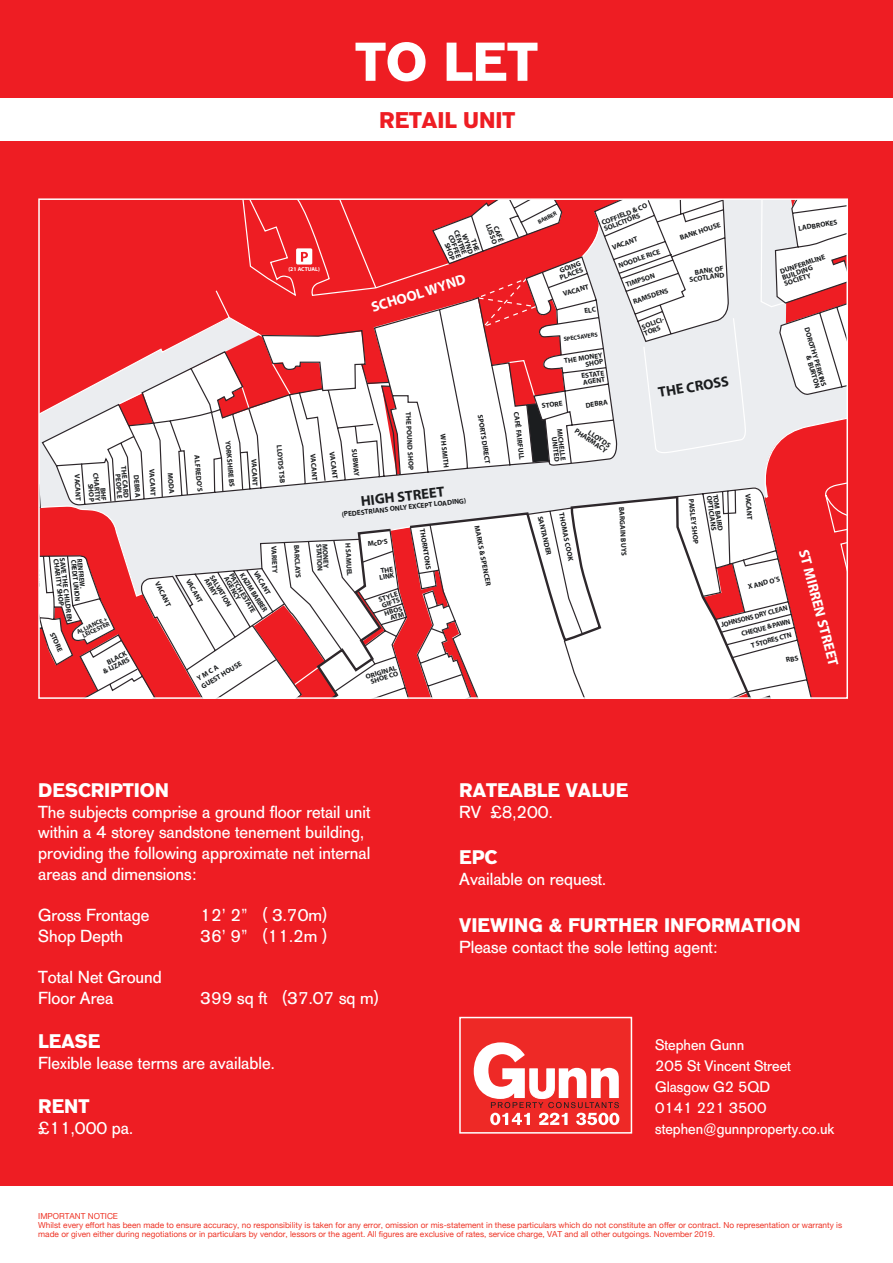
<style>
.page{position:relative;width:893px;height:1263px;background:#ee1d23}
.page>*{position:absolute;margin:0;border:0;box-sizing:border-box;transform-origin:0 0}
.t1{font:700 54px "AG Old Face";color:#fff}
.t2{font:700 22.5px "AG Old Face";color:#ee1d23}
.t3{font:700 19.5px "AG Old Face";color:#fff}
.t4{font:17.25px/20.7px "AG Old Face";color:#fff}
.t5{font:15px/21px "AG Old Face";color:#fff}
.t6{font:700 14.4px "Myriad";color:#fff}
.t7{font:700 14.4px "Myriad";color:#1b1d1f}
.t8{font:8.25px/9px "Helvetica Neue";color:#ee3527}
.t9{font:700 7.35px "Myriad";color:#1b1d1f;scale:.92 1}
.t10{font:700 7.2px/6.4px "Myriad";color:#1b1d1f}
.t11{font:700 7.2px "Myriad";color:#1b1d1f;scale:.96 1}
.t12{font:700 7.2px/6.3px "Myriad";color:#1b1d1f;scale:.89 1}
.t13{font:700 6.9px/6px "Myriad";color:#1b1d1f;text-align:right}
.t14{font:700 6.3px/5.4px "Myriad";color:#1b1d1f;text-align:center}
.t15{font:700 6px "Myriad";color:#1b1d1f}
.t16{font:700 5.85px "Myriad";color:#1b1d1f}
.t17{font:700 5.7px "Myriad";color:#fff}
</style>
<div class="page">
<div style="left:0;top:1187px;width:893px;height:76px;background:#fff"></div>
<div style="left:0;top:98px;width:893px;height:43px;background:#fff"></div>
<svg style="left:57px;top:201px;width:788px;height:363px"></svg>
<svg style="left:315px;top:201px;width:459px;height:203px"></svg>
<svg style="left:296px;top:248px;width:16px;height:17px"></svg>
<div style="left:460px;top:1017px;width:171px;height:116px;background:#ee2926"></div>
<svg style="left:474px;top:1042px;width:145px;height:83px"></svg>
<div style="left:459px;top:1017px;width:173px;height:116px;border:2px solid #fff"></div>
<svg style="left:585px;top:199px;width:143px;height:142px;background:#ece5e6"></svg>
<svg style="left:39px;top:404px;width:774px;height:294px;background:#ecd1d3"></svg>
<p class="t17" style="left:289px;top:266px;width:33px">(21 ACTUAL)</p>
<h1 class="t1" style="left:355px;top:29px;width:184px">TO LET</h1>
<h2 class="t2" style="left:379px;top:107px;width:137px">RETAIL UNIT</h2>
<p class="t10" style="left:471px;top:225px;width:28px;text-align:right;rotate:70deg">THE<br>WYND<br>CENTRE<br>COFFEE<br>SHOP</p>
<p class="t10" style="left:497px;top:220px;width:23px;text-align:right;rotate:70deg">CAFÉ<br>LUSSO</p>
<h3 class="t6" style="left:369px;top:300px;width:100px;rotate:-17deg">SCHOOL WYND</h3>
<p class="t16" style="left:537px;top:219px;width:22px;rotate:-26deg">BARBER</p>
<p class="t10" style="left:557px;top:269px;width:26px;text-align:center;rotate:-21deg">GOING<br>PLACES</p>
<p class="t10" style="left:562px;top:291px;width:28px;rotate:-16deg">VACANT</p>
<p class="t10" style="left:601px;top:220px;width:50px;rotate:-22deg">COFFIELD &amp; CO<br>SOLICITORS</p>
<p class="t10" style="left:611px;top:245px;width:28px;rotate:-19deg">VACANT</p>
<p class="t10" style="left:618px;top:263px;width:45px;rotate:-19deg">NOODLE RICE</p>
<p class="t10" style="left:625px;top:282px;width:32px;rotate:-18deg">TIMPSON</p>
<p class="t10" style="left:632px;top:299px;width:38px;rotate:-19deg">RAMSDENS</p>
<p class="t15" style="left:563px;top:336px;width:36px;rotate:-9deg">SPECSAVERS</p>
<p class="t10" style="left:564px;top:358px;width:40px;text-align:right;rotate:-9deg">THE MONEY<br>SHOP</p>
<p class="t10" style="left:641px;top:325px;width:26px;rotate:-21deg">SOLICI-<br>TORS</p>
<p class="t10" style="left:679px;top:235px;width:44px;rotate:-19deg">BANK HOUSE</p>
<p class="t10" style="left:688px;top:271px;width:37px;text-align:right;rotate:-9deg">BANK OF<br>SCOTLAND</p>
<p class="t10" style="left:541px;top:403px;width:22px;rotate:-9deg">STORE</p>
<p class="t10" style="left:581px;top:373px;width:25px;rotate:-9deg">ESTATE<br>AGENT</p>
<p class="t10" style="left:585px;top:402px;width:24px;rotate:-9deg">DEBRA</p>
<h3 class="t7" style="left:657px;top:385px;width:73px;rotate:-10deg">THE CROSS</h3>
<p class="t10" style="left:798px;top:225px;width:41px;rotate:-9deg">LADBROKES</p>
<p class="t10" style="left:779px;top:269px;width:49px;rotate:-19deg">DUNFERMLINE<br>BUILDING<br>SOCIETY</p>
<p class="t10" style="left:810px;top:326px;width:63px;text-align:right;rotate:74deg">DOROTHY PERKINS &amp; BURTON</p>
<p class="t10" style="left:519px;top:411px;width:50px;rotate:83deg">CAFÉ FAIRFULL</p>
<p class="t10" style="left:411px;top:412px;width:60px;rotate:87deg">THE POUND SHOP</p>
<p class="t10" style="left:483px;top:414px;width:52px;rotate:81deg">SPORTS DIRECT</p>
<p class="t10" style="left:562px;top:428px;width:34px;rotate:83deg">MICHELLE</p>
<p class="t10" style="left:580px;top:423px;width:39px;text-align:right;rotate:33deg">LLOYDS<br>PHARMACY</p>
<p class="t10" style="left:446px;top:434px;width:35px;rotate:84deg">WH SMITH</p>
<p class="t10" style="left:557px;top:436px;width:26px;rotate:83deg">UNITED</p>
<p class="t10" style="left:231px;top:440px;width:48px;rotate:85deg">YORKSHIRE BS</p>
<p class="t10" style="left:282px;top:444px;width:40px;rotate:85deg">LLOYDS TSB</p>
<p class="t10" style="left:357px;top:448px;width:29px;rotate:84deg">SUBWAY</p>
<p class="t10" style="left:104px;top:472px;width:30px;line-height:6px;text-align:right;rotate:85deg">BHF<br>CHARTIY<br>SHOP</p>
<p class="t10" style="left:155px;top:469px;width:28px;rotate:87deg">VACANT</p>
<p class="t10" style="left:257px;top:459px;width:28px;rotate:87deg">VACANT</p>
<p class="t10" style="left:316px;top:454px;width:28px;rotate:85deg">VACANT</p>
<p class="t10" style="left:335px;top:452px;width:28px;rotate:83deg">VACANT</p>
<p class="t10" style="left:200px;top:455px;width:38px;rotate:85deg">ALFREDO’S</p>
<p class="t10" style="left:127px;top:465px;width:34px;text-align:right;rotate:85deg">THE CARD<br>PEOPLE</p>
<p class="t10" style="left:139px;top:475px;width:24px;rotate:85deg">DEBRA</p>
<p class="t10" style="left:173px;top:473px;width:22px;rotate:85deg">MODA</p>
<p class="t10" style="left:80px;top:474px;width:28px;rotate:87deg">VACANT</p>
<h3 class="t7" style="left:360px;top:493px;width:86px;rotate:-6deg">HIGH STREET</h3>
<p class="t10" style="left:341px;top:511px;width:127px;rotate:-6deg">(PEDESTRIANS ONLY EXCEPT LOADING)</p>
<p class="t10" style="left:543px;top:515px;width:41px;rotate:77deg">SANTANDER</p>
<p class="t10" style="left:564px;top:512px;width:51px;rotate:79deg">THOMAS COOK</p>
<p class="t10" style="left:480px;top:525px;width:62px;rotate:79deg">MARKS &amp; SPENCER</p>
<p class="t10" style="left:425px;top:528px;width:43px;rotate:81deg">THORNTONS</p>
<p class="t10" style="left:367px;top:541px;width:22px;rotate:-7deg">McD’S</p>
<p class="t10" style="left:378px;top:568px;width:17px;text-align:center;rotate:-9deg">THE<br>LINK</p>
<p class="t10" style="left:351px;top:542px;width:35px;rotate:87deg">H SAMUEL</p>
<p class="t10" style="left:328px;top:543px;width:29px;rotate:87deg">MONEY<br>STATION</p>
<p class="t10" style="left:299px;top:545px;width:35px;rotate:87deg">BARCLAYS</p>
<p class="t10" style="left:277px;top:546px;width:29px;rotate:87deg">VARIETY</p>
<p class="t10" style="left:65px;top:557px;width:66px;rotate:83deg">SAVE THE CHILDREN<br>CHARITY SHOP</p>
<p class="t12" style="left:82px;top:559px;width:48px;rotate:84deg">RENFREW.<br>CREDIT UNION</p>
<p class="t10" style="left:190px;top:578px;width:27px;rotate:59deg">VACANT</p>
<p class="t10" style="left:258px;top:570px;width:27px;rotate:59deg">VACANT</p>
<p class="t9" style="left:245px;top:572px;width:50px;rotate:57deg">KAZIM BARBER</p>
<p class="t10" style="left:233px;top:573px;width:46px;rotate:59deg">PATCH ESTATE<br>AGENCY</p>
<p class="t10" style="left:214px;top:574px;width:37px;rotate:59deg">SALVATION<br>ARMY</p>
<p class="t10" style="left:160px;top:581px;width:28px;rotate:63deg">VACANT</p>
<p class="t10" style="left:378px;top:597px;width:21px;rotate:-18deg">STYLE<br>GIFTS</p>
<p class="t13" style="left:384px;top:611px;width:20px;rotate:-17deg">HBOS<br>ATM</p>
<p class="t14" style="left:76px;top:630px;width:35px;rotate:-25deg">ALLIANCE +<br>LEICESTER</p>
<p class="t10" style="left:99px;top:664px;width:31px;text-align:right;rotate:-28deg">BLACK<br>&amp; LIZARS</p>
<p class="t10" style="left:195px;top:676px;width:47px;line-height:8.6px;rotate:-31deg">Y M C A<br>GUEST HOUSE</p>
<p class="t10" style="left:55px;top:631px;width:22px;rotate:65deg">STORE</p>
<p class="t13" style="left:365px;top:674px;width:33px;text-align:center;rotate:-17deg">ORIGINAL<br>SHOE CO</p>
<p class="t10" style="left:625px;top:507px;width:50px;rotate:87deg">BARGAIN BUYS</p>
<p class="t10" style="left:694px;top:498px;width:47px;rotate:84deg">PAISLEY SHOP</p>
<p class="t10" style="left:718px;top:494px;width:38px;rotate:82deg">TOM BAIRD<br>OPTICIANS</p>
<p class="t10" style="left:751px;top:493px;width:28px;rotate:85deg">VACANT</p>
<p class="t10" style="left:747px;top:584px;width:34px;rotate:-15deg">X AND O’S</p>
<p class="t11" style="left:720px;top:622px;width:73px;rotate:-15deg">JOHNSONS DRY CLEAN</p>
<h3 class="t6" style="left:810px;top:548px;width:121px;rotate:75deg">ST MIRREN STREET</h3>
<p class="t11" style="left:741px;top:630px;width:54px;rotate:-15deg">CHEQUE &amp; PAWN</p>
<p class="t11" style="left:750px;top:642px;width:45px;rotate:-15deg">T STORES CTN</p>
<h3 class="t3" style="left:38px;top:778px;width:132px">DESCRIPTION</h3>
<h3 class="t4" style="left:38px;top:802px;width:334px">The subjects comprise a ground floor retail unit within a 4 storey sandstone tenement building, providing the following approximate net internal areas and dimensions:</h3>
<h3 class="t4" style="left:38px;top:905px;width:113px">Gross Frontage</h3>
<h3 class="t4" style="left:200px;top:905px;width:129px">12’ 2” ( 3.70m)</h3>
<h3 class="t4" style="left:38px;top:926px;width:86px">Shop Depth</h3>
<h3 class="t4" style="left:200px;top:926px;width:129px">36’ 9” (11.2m )</h3>
<h3 class="t4" style="left:38px;top:967px;width:125px">Total Net Ground<br>Floor Area</h3>
<h3 class="t4" style="left:200px;top:988px;width:181px">399 sq ft (37.07 sq m)</h3>
<h3 class="t3" style="left:38px;top:1029px;width:64px">LEASE</h3>
<h3 class="t4" style="left:38px;top:1053px;width:238px">Flexible lease terms are available.</h3>
<h3 class="t3" style="left:38px;top:1094px;width:53px">RENT</h3>
<h3 class="t4" style="left:38px;top:1117px;width:96px">£11,000 pa.</h3>
<h3 class="t3" style="left:459px;top:778px;width:171px">RATEABLE VALUE</h3>
<h3 class="t4" style="left:459px;top:802px;width:95px">RV £8,200.</h3>
<h3 class="t3" style="left:459px;top:846px;width:39px">EPC</h3>
<h3 class="t4" style="left:459px;top:869px;width:148px">Available on request.</h3>
<h3 class="t3" style="left:459px;top:913px;width:343px">VIEWING &amp; FURTHER INFORMATION</h3>
<h3 class="t4" style="left:459px;top:937px;width:260px">Please contact the sole letting agent:</h3>
<h3 class="t5" style="left:655px;top:1034px;width:181px">Stephen Gunn<br>205 St Vincent Street<br>Glasgow G2 5QD<br>0141 221 3500 stephen@gunnproperty.co.uk</h3>
<p class="t8" style="left:38px;top:1212px;width:805px">IMPORTANT NOTICE<br>Whilst every effort has been made to ensure accuracy, no responsibility is taken for any error, omission or mis-statement in these particulars which do not constitute an offer or contract. No representation or warranty is made or given either during negotiations or in particulars by vendor, lessors or the agent. All figures are exclusive of rates, service charge, VAT and all other outgoings. November 2019.</p>
</div>
